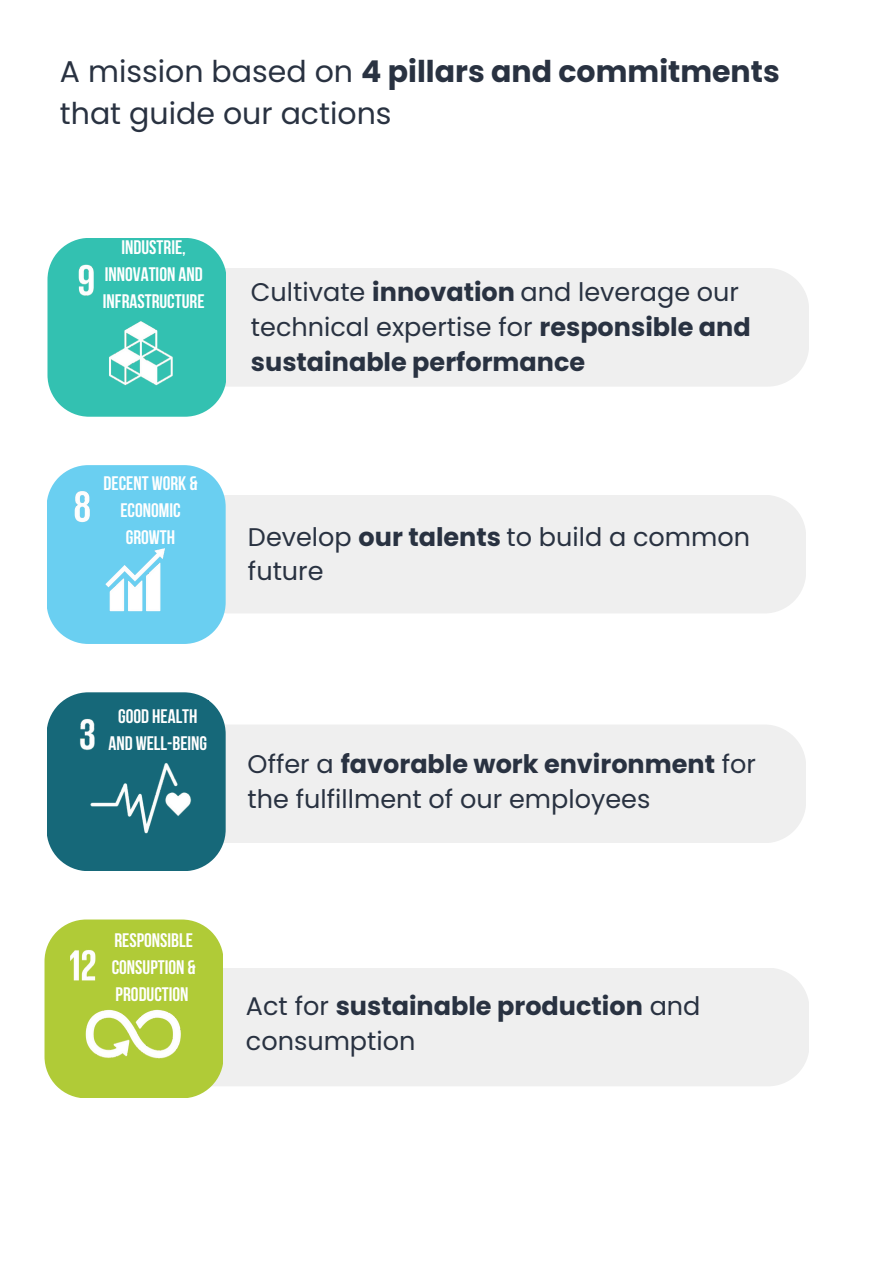
<style>
.page{position:relative;width:894px;height:1264px;background:#fff}
.page>*{position:absolute;margin:0;border:0;box-sizing:border-box;transform-origin:0 0}
.t1{font:30px/41.7px "Poppins";color:#293241}
.t2{font:700 25.5px/34.8px "Poppins";color:#293241}
.t3{font:25.5px/34.8px "Poppins";color:#293241}
.t4{font:700 19.5px/27px "Bebas Neue";color:#fff;text-align:center}
.s1{font-weight:700}
.s2{font-weight:400}
</style>
<div class="page">
<div style="left:225px;top:725px;width:580px;height:118px;background:#efefef"></div>
<svg style="left:47px;top:692px;width:178px;height:179px;background:#3b808e"></svg>
<img style="left:65px;top:707px;width:149px;height:148px">
<div style="left:225px;top:495px;width:580px;height:118px;background:#efefef"></div>
<svg style="left:47px;top:465px;width:178px;height:179px;background:#80d6f3"></svg>
<img style="left:62px;top:480px;width:148px;height:148px">
<div style="left:226px;top:268px;width:582px;height:118px;background:#efefef"></div>
<svg style="left:47px;top:238px;width:179px;height:179px;background:#53cabd"></svg>
<img style="left:65px;top:253px;width:148px;height:149px">
<div style="left:223px;top:968px;width:586px;height:118px;background:#efefef"></div>
<svg style="left:44px;top:919px;width:179px;height:179px;background:#bcd357"></svg>
<img style="left:60px;top:938px;width:148px;height:148px">
<div style="left:102px;top:257px;width:106px;height:57px;background:#33c1b1"></div>
<div style="left:96px;top:485px;width:118px;height:56px;background:#6acff1"></div>
<div style="left:102px;top:700px;width:106px;height:58px;background:#166879"></div>
<div style="left:108px;top:943px;width:106px;height:57px;background:#b0cb37"></div>
<p class="t1" style="left:60px;top:51px;width:721px">A mission based on <span class="s1">4 pillars and commitments </span>that guide our actions</p>
<p class="t4" style="left:103px;top:235px;width:103px">INDUSTRIE,<br>INNOVATION AND<br>INFRASTRUCTURE</p>
<p class="t4" style="left:104px;top:471px;width:95px">DECENT WORK &amp;<br>ECONOMIC<br>GROWTH</p>
<h2 class="t2" style="left:251px;top:274px;width:501px"><span class="s2">Cultivate</span> innovation <span class="s2">and leverage our technical expertise for</span> responsible and sustainable performance</h2>
<p class="t3" style="left:248px;top:519px;width:503px">Develop <span class="s1">our talents</span> to build a common future</p>
<h2 class="t4" style="left:108px;top:704px;width:100px">GOOD HEALTH<br>AND WELL-BEING</h2>
<p class="t3" style="left:247px;top:746px;width:510px">Offer a <span class="s1">favorable work environment</span> for the fulfillment of our employees</p>
<h2 class="t4" style="left:112px;top:928px;width:85px;text-align:left">RESPONSIBLE<br>CONSUPTION &amp;<br>PRODUCTION</h2>
<p class="t2" style="left:246px;top:988px;width:456px"><span class="s2">Act for</span> sustainable production <span class="s2">and consumption</span></p>
</div>
